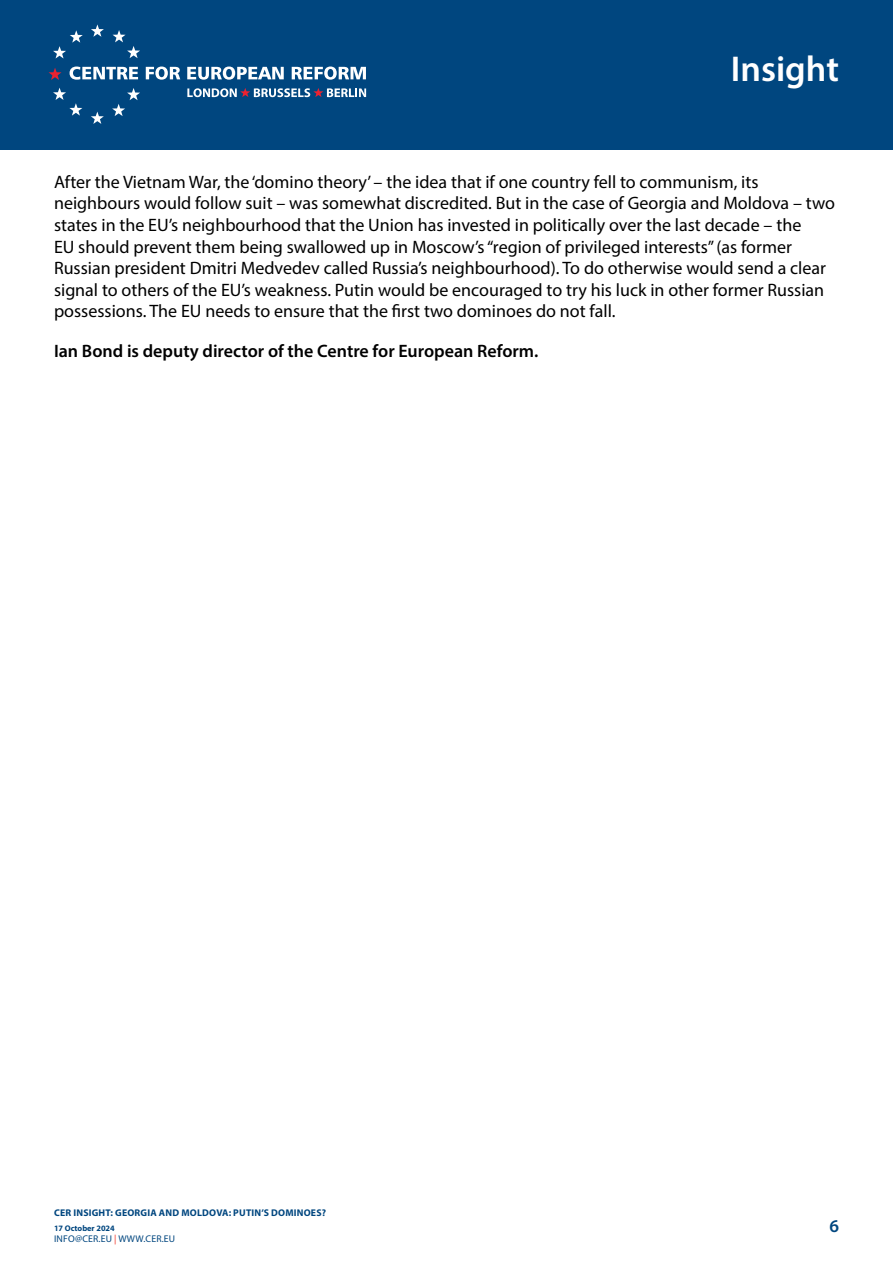
<style>
.page{position:relative;width:893px;height:1263px;background:#fff}
.page>*{position:absolute;margin:0;border:0;box-sizing:border-box;transform-origin:0 0}
.t1{font:600 36px "Myriad Pro";color:#fff}
.t2{font:18px/21.6px "Myriad Pro";color:#000}
.t3{font:600 18px "Myriad Pro";color:#000}
.t4{font:600 18px "Myriad Pro";color:#00467f}
.t5{font:700 9.75px "Myriad Pro";letter-spacing:.02em;color:#00467f}
.t6{font:9.75px "Myriad Pro";letter-spacing:.02em;color:#00467f}
.t7{font:700 8.25px "Myriad Pro";color:#00467f}
.s1{color:#ee3124}
</style>
<div class="page">
<div style="left:0;top:0;width:893px;height:150px;background:#00467f"></div>
<svg style="left:91px;top:24px;width:13px;height:13px"></svg>
<svg style="left:113px;top:30px;width:27px;height:28px"></svg>
<svg style="left:112px;top:88px;width:28px;height:28px"></svg>
<svg style="left:91px;top:112px;width:13px;height:12px"></svg>
<svg style="left:53px;top:88px;width:29px;height:28px"></svg>
<svg style="left:53px;top:30px;width:30px;height:28px"></svg>
<svg style="left:49px;top:68px;width:13px;height:12px"></svg>
<svg style="left:70px;top:67px;width:68px;height:13px"></svg>
<svg style="left:146px;top:67px;width:34px;height:13px"></svg>
<svg style="left:187px;top:67px;width:97px;height:13px"></svg>
<svg style="left:292px;top:67px;width:74px;height:13px"></svg>
<svg style="left:187px;top:88px;width:179px;height:9px"></svg>
<h1 class="t1" style="left:731px;top:46px;width:110px">Insight</h1>
<p class="t2" style="left:54px;top:171px;width:782px">After the Vietnam War, the ‘domino theory’ – the idea that if one country fell to communism, its neighbours would follow suit – was somewhat discredited. But in the case of Georgia and Moldova – two states in the EU’s neighbourhood that the Union has invested in politically over the last decade – the<br>EU should prevent them being swallowed up in Moscow’s “region of privileged interests” (as former Russian president Dmitri Medvedev called Russia’s neighbourhood). To do otherwise would send a clear signal to others of the EU’s weakness. Putin would be encouraged to try his luck in other former Russian possessions. The EU needs to ensure that the first two dominoes do not fall.</p>
<p class="t3" style="left:54px;top:340px;width:486px">Ian Bond is deputy director of the Centre for European Reform.</p>
<p class="t5" style="left:54px;top:1207px;width:273px">CER INSIGHT: GEORGIA AND MOLDOVA: PUTIN’S DOMINOES?</p>
<p class="t7" style="left:54px;top:1223px;width:62px">17 October 2024</p>
<p class="t6" style="left:54px;top:1233px;width:123px">INFO@CER.EU <span class="s1">|</span> WWW.CER.EU</p>
<p class="t4" style="left:829px;top:1215px;width:11px">6</p>
</div>
